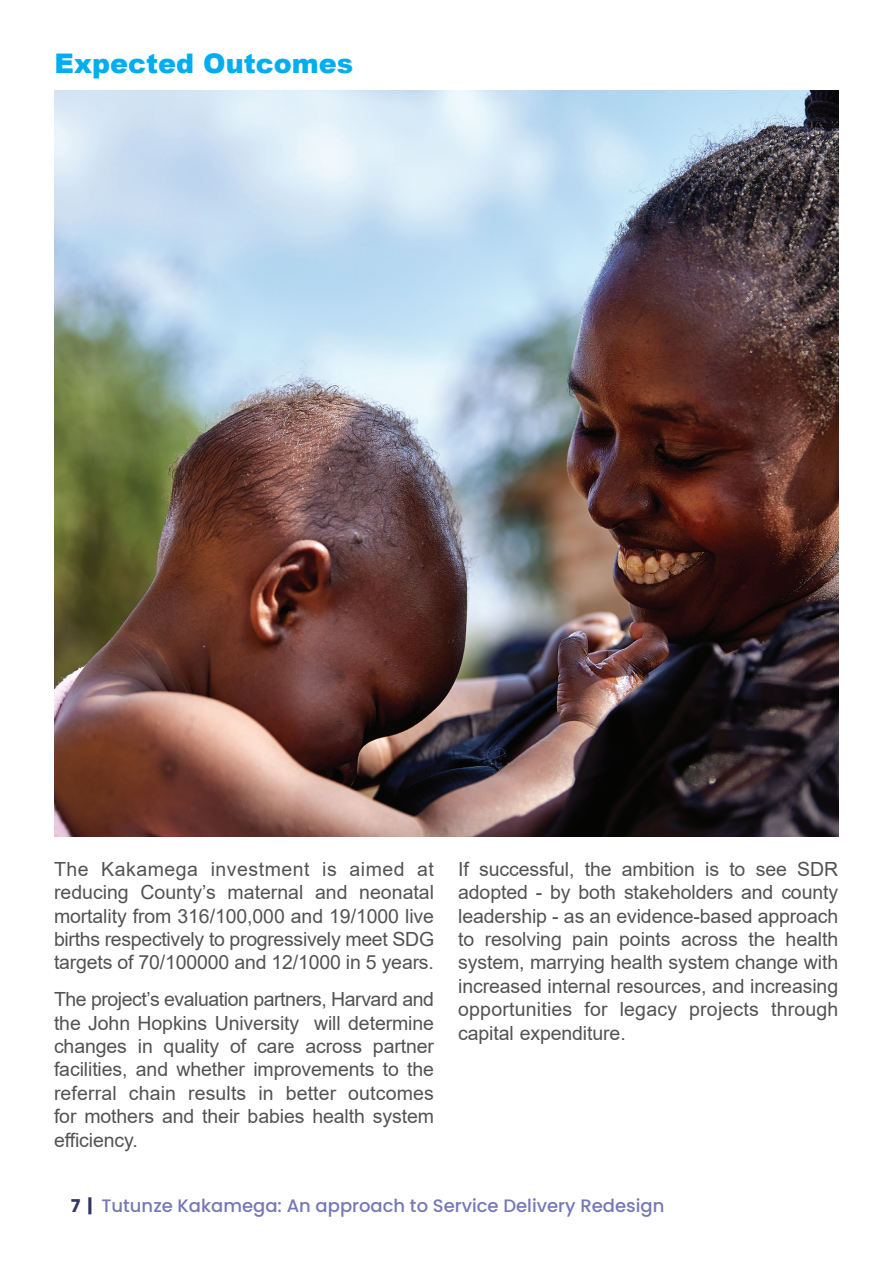
<style>
.page{position:relative;width:893px;height:1263px;background:#fff}
.page>*{position:absolute;margin:0;border:0;box-sizing:border-box;transform-origin:0 0}
.t1{font:900 27px "Arial";color:#00aeef}
.t2{font:19.5px/23.4px "Arial";letter-spacing:-.005em;color:#535355;text-align:justify}
.t3{font:500 18px "Poppins";color:#7678b7}
.s1{font-weight:700;color:#333662}
</style>
<div class="page">
<img style="left:54px;top:90px;width:785px;height:746px">
<h1 class="t1" style="left:55px;top:44px;width:300px">Expected Outcomes</h1>
<p class="t2" style="left:54px;top:857px;width:382px">The Kakamega investment is aimed at reducing County’s maternal and neonatal mortality from 316/100,000 and 19/1000 live births respectively to progressively meet SDG targets of 70/100000 and 12/1000 in 5 years.</p>
<p class="t2" style="left:54px;top:987px;width:382px">The project’s evaluation partners, Harvard and the John Hopkins University will determine changes in quality of care across partner facilities, and whether improvements to the referral chain results in better outcomes for mothers and their babies health system efficiency.</p>
<p class="t2" style="left:458px;top:857px;width:382px">If successful, the ambition is to see SDR adopted - by both stakeholders and county leadership - as an evidence-based approach to resolving pain points across the health system, marrying health system change with increased internal resources, and increasing opportunities for legacy projects through capital expenditure.</p>
<p class="t3" style="left:71px;top:1195px;width:595px"><span class="s1">7 |</span> Tutunze Kakamega: An approach to Service Delivery Redesign</p>
</div>
